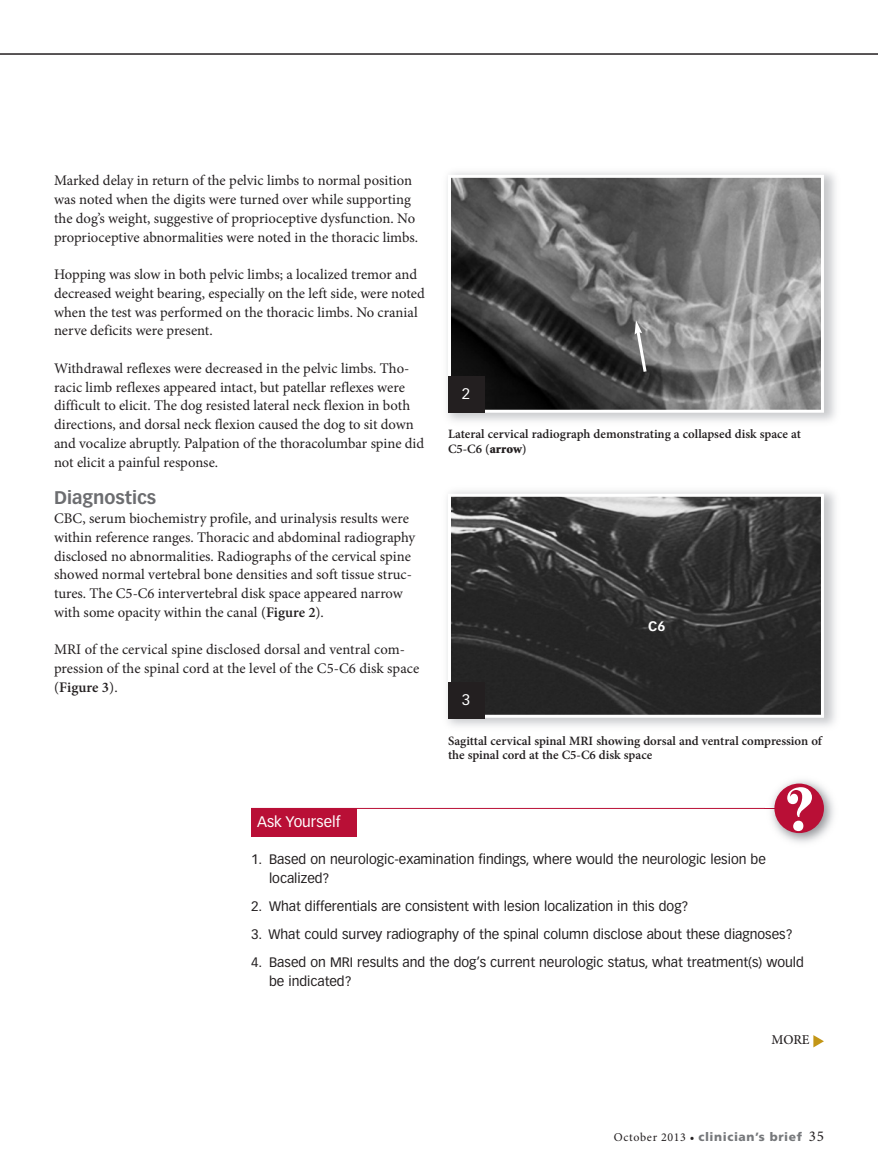
<style>
.page{position:relative;width:878px;height:1175px;background:#fff}
.page>*{position:absolute;margin:0;border:0;box-sizing:border-box;transform-origin:0 0}
.t1{font:700 18px "Vectora LT Std";color:#6c6d70}
.t2{font:15px "Vectora LT Std";color:#fff}
.t3{font:14.7px/18.8px "Minion Pro";color:#231f20}
.t4{font:13.5px/19.2px "Vectora LT Std";color:#231f20}
.t5{font:500 13.5px "Minion Pro";color:#231f20}
.t6{font:700 13.5px "Vectora LT Std";color:#fff}
.t7{font:600 12.75px/14.2px "Minion Pro";color:#231f20}
.t8{font:900 12px "Frutiger";letter-spacing:.05em;color:#76787b}
.s1{font-weight:600}
.s2{font-family:"Minion";font-weight:900}
.s3{font-family:"Minion Pro";font-weight:400;color:#231f20}
.s4{font-family:"Minion Pro";font-weight:400;font-size:15px;color:#231f20}
</style>
<div class="page">
<hr style="left:0;top:53px;width:878px;height:2px;background:#231f20">
<svg style="left:813px;top:1035px;width:11px;height:12px"></svg>
<img style="left:452px;top:179px;width:367px;height:230px">
<div style="left:448px;top:175px;width:375px;height:238px;border:3px solid #fff"></div>
<div style="left:448px;top:377px;width:36px;height:36px;background:#231f20"></div>
<img style="left:446px;top:490px;width:390px;height:236px">
<img style="left:452px;top:498px;width:367px;height:215px">
<div style="left:448px;top:494px;width:375px;height:223px;border:3px solid #fff"></div>
<div style="left:448px;top:683px;width:36px;height:36px;background:#231f20"></div>
<hr style="left:251px;top:808px;width:530px;height:1px;background:#b90f36">
<div style="left:251px;top:808px;width:106px;height:28px;background:#b90f36"></div>
<img style="left:764px;top:780px;width:70px;height:63px">
<div style="left:774px;top:783px;width:49px;height:50px;background:#b90f36;border-radius:50%"></div>
<svg style="left:787px;top:786px;width:25px;height:45px"></svg>
<svg style="left:634px;top:320px;width:14px;height:55px"></svg>
<p class="t3" style="left:54px;top:173px;width:366px">Marked delay in return of the pelvic limbs to normal position was noted when the digits were turned over while supporting the dog’s weight, suggestive of proprioceptive dysfunction. No proprioceptive abnormalities were noted in the thoracic limbs.</p>
<p class="t3" style="left:54px;top:266px;width:372px">Hopping was slow in both pelvic limbs; a localized tremor and decreased weight bearing, especially on the left side, were noted when the test was performed on the thoracic limbs. No cranial nerve deficits were present.</p>
<p class="t3" style="left:54px;top:360px;width:372px">Withdrawal reflexes were decreased in the pelvic limbs. Tho&shy;racic limb reflexes appeared intact, but patellar reflexes were difficult to elicit. The dog resisted lateral neck flexion in both directions, and dorsal neck flexion caused the dog to sit down and vocalize abruptly. Palpation of the thoracolumbar spine did not elicit a painful response.</p>
<p class="t1" style="left:54px;top:490px;width:104px">Diagnostics</p>
<p class="t3" style="left:54px;top:510px;width:363px">CBC, serum biochemistry profile, and urinalysis results were within reference ranges. Thoracic and abdominal radiography disclosed no abnormalities. Radiographs of the cervical spine showed normal vertebral bone densities and soft tissue struc&shy;tures. The C5-C6 intervertebral disk space appeared narrow with some opacity within the canal (<span class="s1">Figure 2</span>).</p>
<p class="t3" style="left:54px;top:641px;width:367px">MRI of the cervical spine disclosed dorsal and ventral com&shy;pression of the spinal cord at the level of the C5-C6 disk space (<span class="s1">Figure 3</span>).</p>
<p class="t2" style="left:257px;top:815px;width:85px">ask Yourself</p>
<p class="t2" style="left:462px;top:387px;width:10px">2</p>
<p class="t7" style="left:448px;top:428px;width:354px">Lateral cervical radiograph demonstrating a collapsed disk space at<br>C5-C6 (<span class="s2">arrow</span>)</p>
<p class="t2" style="left:462px;top:693px;width:10px">3</p>
<p class="t6" style="left:648px;top:620px;width:19px">C6</p>
<p class="t7" style="left:448px;top:734px;width:375px">Sagittal cervical spinal MRI showing dorsal and ventral compression of the spinal cord at the C5-C6 disk space</p>
<p class="t4" style="left:269px;top:850px;width:498px;text-indent:-18px">1. Based on neurologic-examination findings, where would the neurologic lesion be localized?</p>
<p class="t4" style="left:251px;top:897px;width:439px">2. What differentials are consistent with lesion localization in this dog?</p>
<p class="t4" style="left:251px;top:925px;width:543px">3. What could survey radiography of the spinal column disclose about these diagnoses?</p>
<p class="t4" style="left:269px;top:953px;width:536px;text-indent:-18px">4. Based on MrI results and the dog’s current neurologic status, what treatment(s) would be indicated?</p>
<p class="t5" style="left:771px;top:1034px;width:40px">MORE</p>
<p class="t8" style="left:614px;top:1131px;width:211px"><span class="s3">October 2013 •</span> clinician’s brief <span class="s4">35</span></p>
</div>
